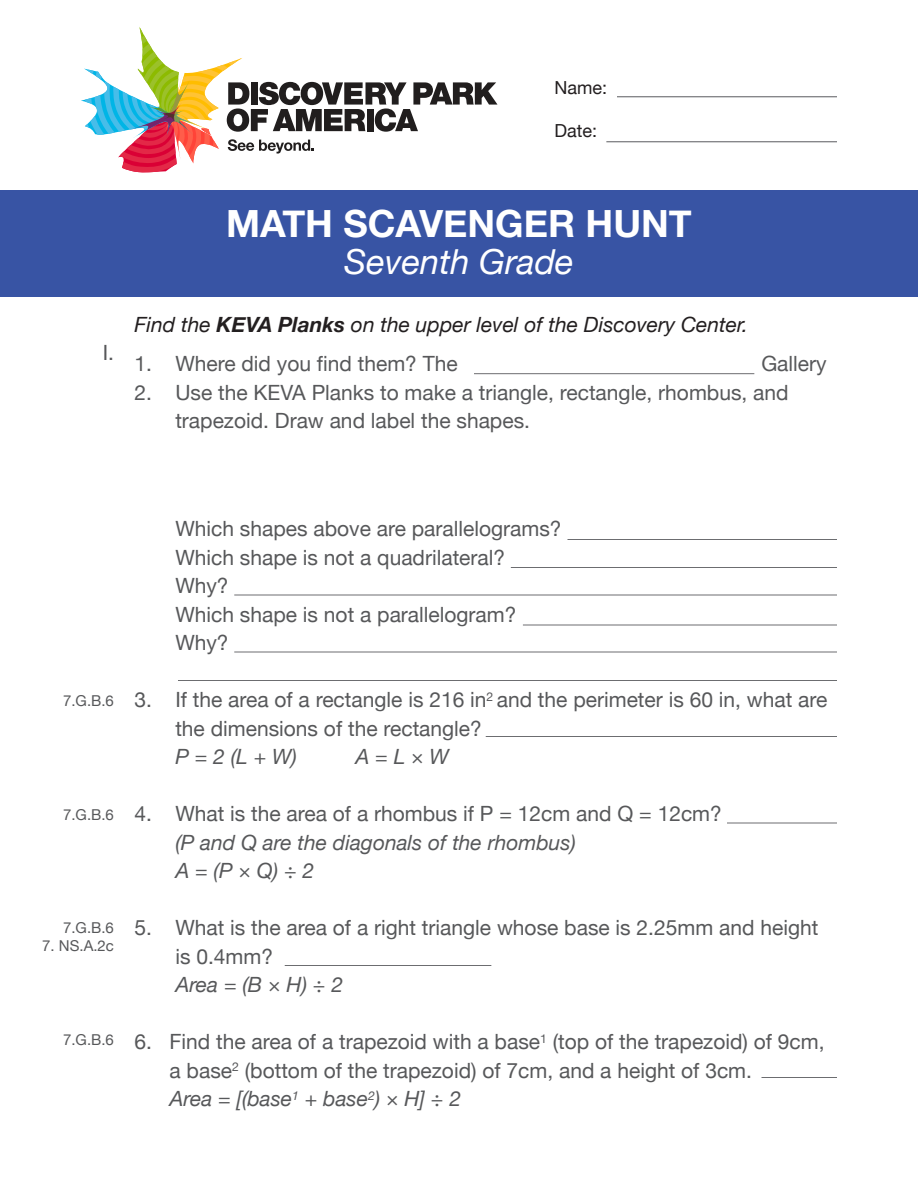
<style>
.page{position:relative;width:918px;height:1188px;background:#fff}
.page>*{position:absolute;margin:0;border:0;box-sizing:border-box;transform-origin:0 0}
.t1{font:700 37.5px "Helvetica Neue";color:#fff}
.t2{font:italic 34.5px "Helvetica Neue";color:#fff}
.t3{font:21px/28.5px "Helvetica Neue";color:#57585a}
.t4{font:italic 21px/28.5px "Helvetica Neue";color:#57585a}
.t5{font:italic 21px "Helvetica Neue";color:#231f20}
.t6{font:18px "Helvetica Neue";color:#231f20}
.t7{font:15px "Helvetica Neue";color:#57585a}
.s1{font-weight:700}
.s2{font-style:italic}
</style>
<div class="page">
<div style="left:0;top:190px;width:918px;height:106px;background:#3854a4"></div>
<svg style="left:81px;top:27px;width:416px;height:145px"></svg>
<hr style="left:606px;top:141px;width:231px;height:1px;background:#6c6d70">
<hr style="left:617px;top:96px;width:220px;height:1px;background:#6c6d70">
<hr style="left:474px;top:373px;width:280px;height:1px;background:#6c6d70">
<hr style="left:486px;top:736px;width:351px;height:1px;background:#6c6d70">
<hr style="left:727px;top:823px;width:110px;height:1px;background:#6c6d70">
<hr style="left:511px;top:567px;width:326px;height:1px;background:#6c6d70">
<hr style="left:285px;top:965px;width:206px;height:1px;background:#6c6d70">
<hr style="left:523px;top:625px;width:314px;height:1px;background:#6c6d70">
<hr style="left:178px;top:680px;width:659px;height:1px;background:#6c6d70">
<hr style="left:762px;top:1077px;width:75px;height:1px;background:#6c6d70">
<hr style="left:567px;top:539px;width:270px;height:1px;background:#6c6d70">
<hr style="left:234px;top:595px;width:603px;height:1px;background:#6c6d70">
<hr style="left:234px;top:652px;width:603px;height:1px;background:#6c6d70">
<p class="t6" style="left:554px;top:74px;width:54px">Name:</p>
<p class="t6" style="left:554px;top:118px;width:44px">Date:</p>
<p class="t3" style="left:103px;top:339px;width:13px">I.</p>
<h1 class="t1" style="left:226px;top:194px;width:467px">MATH SCAVENGER HUNT</h1>
<h2 class="t2" style="left:344px;top:237px;width:231px">Seventh Grade</h2>
<p class="t5" style="left:134px;top:310px;width:615px">Find the <span class="s1">KEVA Planks</span> on the upper level of the Discovery Center.</p>
<p class="t3" style="left:134px;top:351px;width:325px">1. Where did you find them? The</p>
<p class="t3" style="left:761px;top:351px;width:67px">Gallery</p>
<p class="t3" style="left:175px;top:379px;width:615px;text-indent:-41px">2. Use the KEVA Planks to make a triangle, rectangle, rhombus, and trapezoid. Draw and label the shapes.</p>
<p class="t7" style="left:63px;top:690px;width:52px">7.G.B.6</p>
<p class="t7" style="left:63px;top:804px;width:52px">7.G.B.6</p>
<p class="t7" style="left:63px;top:917px;width:52px">7.G.B.6</p>
<p class="t7" style="left:42px;top:935px;width:73px">7. NS.A.2c</p>
<p class="t7" style="left:63px;top:1029px;width:52px">7.G.B.6</p>
<p class="t3" style="left:175px;top:516px;width:388px">Which shapes above are parallelograms?<br>Which shape is not a quadrilateral?<br>Why?<br>Which shape is not a parallelogram?<br>Why?</p>
<p class="t3" style="left:175px;top:687px;width:654px;text-indent:-41px">3. If the area of a rectangle is 216 in<sup>2</sup> and the perimeter is 60 in, what are the dimensions of the rectangle?</p>
<p class="t4" style="left:175px;top:744px;width:123px">P = 2 (L + W)</p>
<p class="t4" style="left:355px;top:744px;width:95px">A = L × W</p>
<p class="t3" style="left:135px;top:801px;width:589px">4. What is the area of a rhombus if P = 12cm and Q = 12cm?</p>
<p class="t4" style="left:175px;top:829px;width:402px">(P and Q are the diagonals of the rhombus)<br>A = (P × Q) ÷ 2</p>
<p class="t3" style="left:175px;top:915px;width:644px;text-indent:-41px">5. What is the area of a right triangle whose base is 2.25mm and height is 0.4mm?</p>
<p class="t4" style="left:175px;top:972px;width:169px">Area = (B × H) ÷ 2</p>
<p class="t3" style="left:170px;top:1029px;width:657px;text-indent:-35px">6. Find the area of a trapezoid with a base<sup>1</sup> (top of the trapezoid) of 9cm, a base<sup>2</sup> (bottom of the trapezoid) of 7cm, and a height of 3cm.<br><span class="s2">Area = [(base</span><sup>1</sup> <span class="s2">+ base</span><sup>2</sup><span class="s2">) × H] ÷ 2</span></p>
</div>
